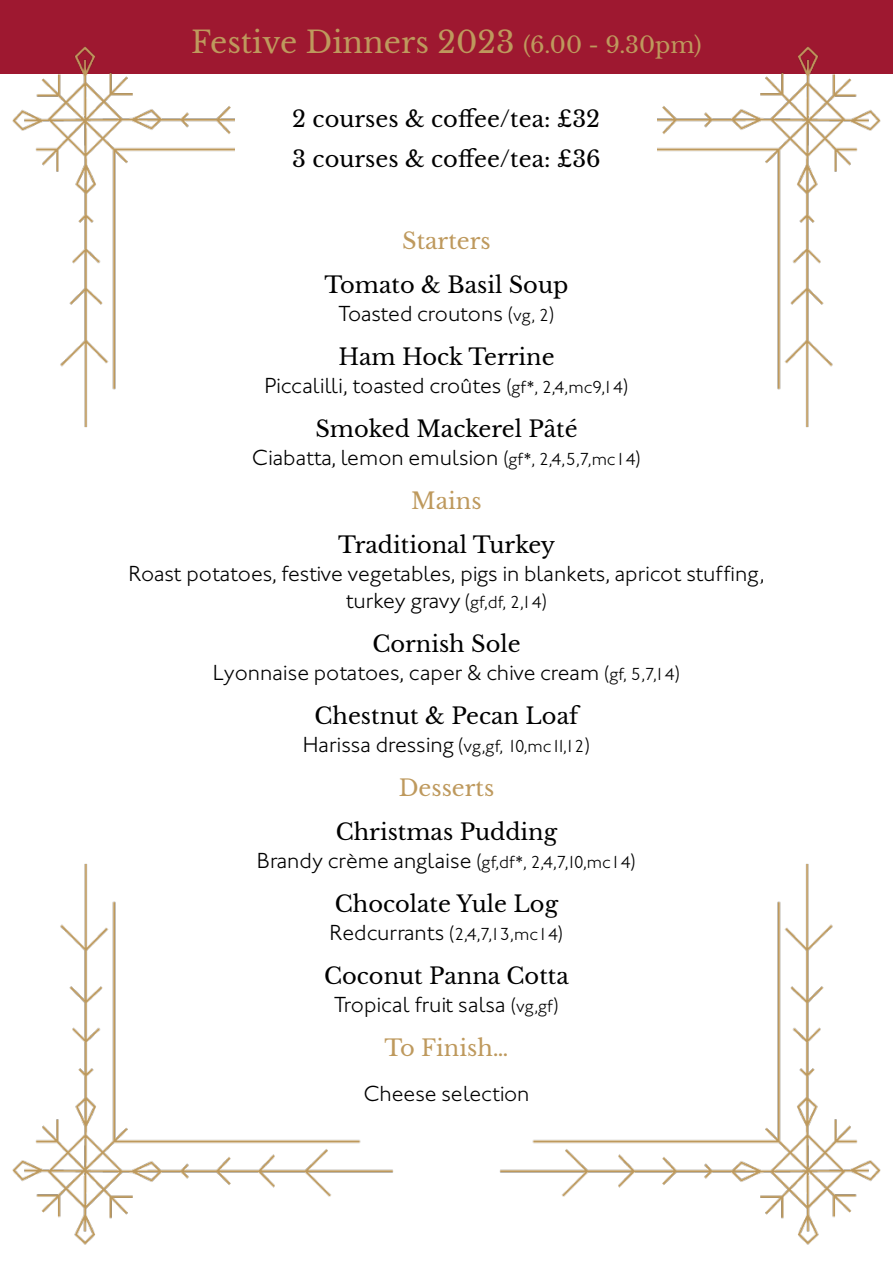
<style>
.page{position:relative;width:893px;height:1263px;background:#fff}
.page>*{position:absolute;margin:0;border:0;box-sizing:border-box;transform-origin:0 0}
.t1{font:30px "Libre Baskerville";color:#be995d}
.t2{font:300 22.5px "Johnston ITC Std";color:#000}
.t3{font:22.5px/40.5px "Libre Baskerville";color:#000}
.t4{font:22.5px "Libre Baskerville";color:#be995d}
.t5{font:300 18px "Johnston ITC Std";color:#000}
.s1{font-size:22.5px}
.s2{font-size:18px}
</style>
<div class="page">
<div style="left:0;top:0;width:893px;height:73px;background:#9e1830"></div>
<img style="left:0;top:46px;width:415px;height:382px">
<img style="left:479px;top:46px;width:414px;height:382px">
<img style="left:499px;top:863px;width:382px;height:382px">
<img style="left:12px;top:863px;width:382px;height:382px">
<div style="left:236px;top:81px;width:421px;height:113px;background:#fff"></div>
<h1 class="t1" style="left:191px;top:24px;width:512px">Festive Dinners 2023 <span class="s1">(6.00 - 9.30pm)</span></h1>
<p class="t3" style="left:292px;top:99px;width:310px">2 courses &amp; coffee/tea: £32<br>3 courses &amp; coffee/tea: £36</p>
<p class="t4" style="left:402px;top:227px;width:90px">Starters</p>
<p class="t3" style="left:325px;top:265px;width:245px">Tomato &amp; Basil Soup</p>
<p class="t2" style="left:338px;top:306px;width:218px">Toasted croutons <span class="s2">(vg, 2)</span></p>
<p class="t3" style="left:338px;top:337px;width:218px">Ham Hock Terrine</p>
<p class="t2" style="left:264px;top:378px;width:366px">Piccalilli, toasted croûtes <span class="s2">(gf*, 2,4,mc9,14)</span></p>
<p class="t3" style="left:315px;top:409px;width:264px">Smoked Mackerel Pâté</p>
<p class="t2" style="left:252px;top:449px;width:391px">Ciabatta, lemon emulsion <span class="s2">(gf*, 2,4,5,7,mc14)</span></p>
<p class="t4" style="left:411px;top:487px;width:72px">Mains</p>
<p class="t3" style="left:338px;top:525px;width:219px">Traditional Turkey</p>
<p class="t2" style="left:129px;top:565px;width:637px">Roast potatoes, festive vegetables, pigs in blankets, apricot stuffing,</p>
<p class="t5" style="left:346px;top:596px;width:203px"><span class="s1">turkey gravy</span> (gf,df, 2,14)</p>
<p class="t3" style="left:372px;top:624px;width:150px">Cornish Sole</p>
<p class="t2" style="left:213px;top:665px;width:469px">Lyonnaise potatoes, caper &amp; chive cream <span class="s2">(gf, 5,7,14)</span></p>
<p class="t3" style="left:315px;top:696px;width:265px">Chestnut &amp; Pecan Loaf</p>
<p class="t5" style="left:303px;top:740px;width:289px"><span class="s1">Harissa dressing</span> (vg,gf, 10,mc11,12)</p>
<p class="t4" style="left:399px;top:774px;width:97px">Desserts</p>
<p class="t3" style="left:336px;top:812px;width:223px">Christmas Pudding</p>
<p class="t5" style="left:257px;top:856px;width:381px"><span class="s1">Brandy crème anglaise</span> (gf,df*, 2,4,7,10,mc14)</p>
<p class="t3" style="left:335px;top:884px;width:225px">Chocolate Yule Log</p>
<p class="t5" style="left:330px;top:928px;width:235px"><span class="s1">Redcurrants</span> (2,4,7,13,mc14)</p>
<p class="t3" style="left:324px;top:956px;width:246px">Coconut Panna Cotta</p>
<p class="t2" style="left:334px;top:996px;width:227px">Tropical fruit salsa <span class="s2">(vg,gf)</span></p>
<p class="t4" style="left:384px;top:1034px;width:126px">To Finish…</p>
<p class="t2" style="left:363px;top:1086px;width:168px">Cheese selection</p>
</div>
